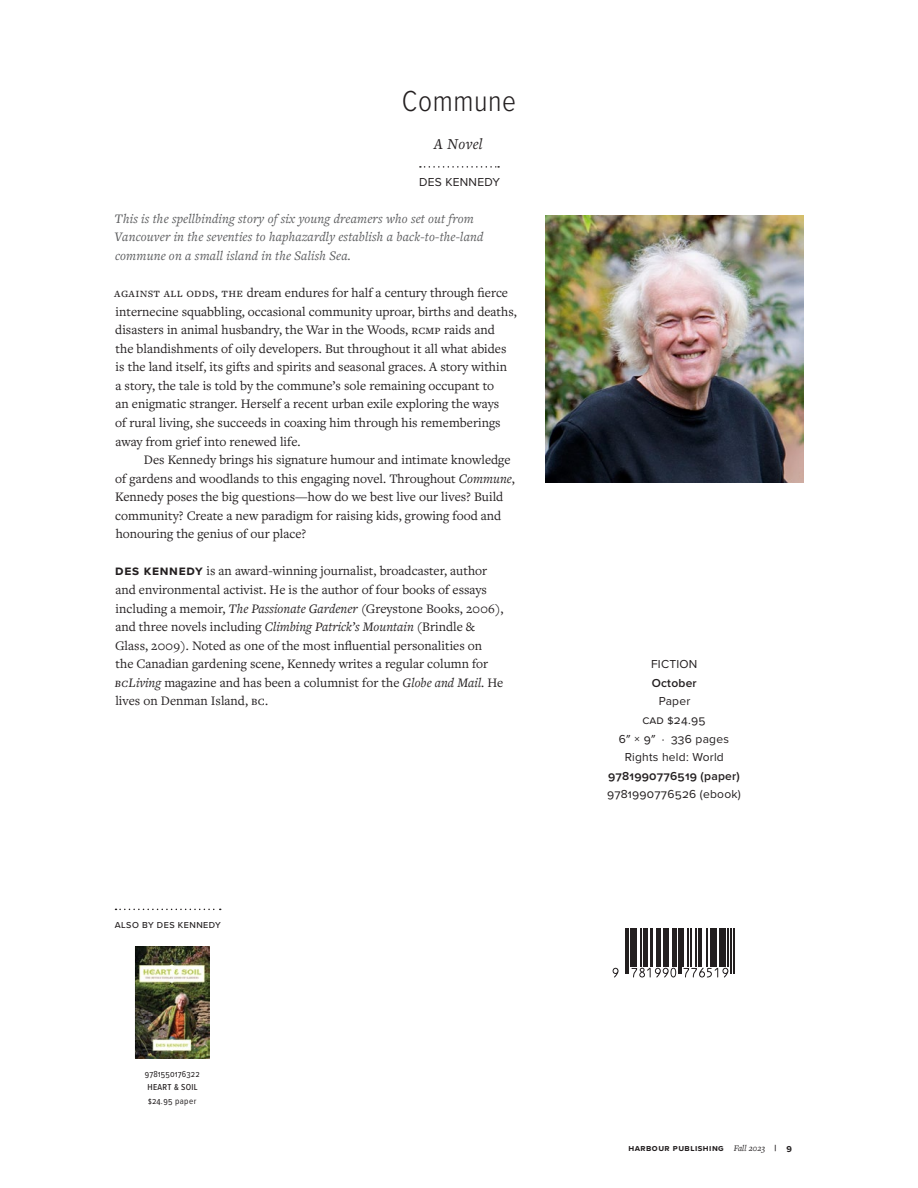
<style>
.page{position:relative;width:918px;height:1188px;background:#fff}
.page>*{position:absolute;margin:0;border:0;box-sizing:border-box;transform-origin:0 0}
.t1{font:300 30px "Proxima Nova Cond";letter-spacing:.02em;color:#231f20}
.t2{font:italic 15.75px "Freight Text Pro";color:#231f20}
.t3{font:13.5px/18.6px "Freight Text Pro";color:#231f20}
.t4{font:italic 13.5px/18.6px "Freight Text Pro";letter-spacing:.01em;color:#58595b}
.t5{font:12px/18.6px "Proxima Nova";letter-spacing:.02em;color:#231f20;text-align:center}
.t6{font:600 12px "Proxima Nova";letter-spacing:.02em;color:#231f20}
.t7{font:700 9px "Proxima Nova";letter-spacing:.05em;color:#231f20}
.t8{font:9px "Proxima Nova Cond";letter-spacing:.02em;color:#231f20}
.t9{font:500 9px "Proxima Nova";letter-spacing:.05em;color:#231f20}
.t10{font:500 9px "Proxima Nova Cond";letter-spacing:.03em;color:#231f20}
.s1{font-style:italic}
.s2{font-family:"Proxima Nova";font-weight:700}
.s3{font-family:"Freight Text Pro";font-weight:400;font-style:italic}
</style>
<div class="page">
<svg style="left:612px;top:928px;width:123px;height:50px"></svg>
<hr style="left:625px;top:928px;width:1px;height:45px;background:#231f20">
<hr style="left:627px;top:928px;width:2px;height:45px;background:#231f20">
<hr style="left:630px;top:928px;width:3px;height:39px;background:#231f20">
<hr style="left:634px;top:928px;width:3px;height:39px;background:#231f20">
<hr style="left:640px;top:928px;width:1px;height:39px;background:#231f20">
<hr style="left:644px;top:928px;width:1px;height:39px;background:#231f20">
<hr style="left:646px;top:928px;width:2px;height:39px;background:#231f20">
<hr style="left:650px;top:928px;width:3px;height:39px;background:#231f20">
<hr style="left:656px;top:928px;width:1px;height:39px;background:#231f20">
<hr style="left:658px;top:928px;width:3px;height:39px;background:#231f20">
<hr style="left:663px;top:928px;width:1px;height:39px;background:#231f20">
<hr style="left:665px;top:928px;width:4px;height:39px;background:#231f20">
<hr style="left:672px;top:928px;width:3px;height:39px;background:#231f20">
<hr style="left:676px;top:928px;width:1px;height:39px;background:#231f20">
<hr style="left:678px;top:928px;width:1px;height:45px;background:#231f20">
<hr style="left:680px;top:928px;width:1px;height:45px;background:#231f20">
<hr style="left:683px;top:928px;width:1px;height:39px;background:#231f20">
<hr style="left:687px;top:928px;width:1px;height:39px;background:#231f20">
<hr style="left:691px;top:928px;width:1px;height:39px;background:#231f20">
<hr style="left:695px;top:928px;width:1px;height:39px;background:#231f20">
<hr style="left:699px;top:928px;width:1px;height:39px;background:#231f20">
<hr style="left:701px;top:928px;width:1px;height:39px;background:#231f20">
<hr style="left:707px;top:928px;width:1px;height:39px;background:#231f20">
<hr style="left:710px;top:928px;width:4px;height:39px;background:#231f20">
<hr style="left:715px;top:928px;width:2px;height:39px;background:#231f20">
<hr style="left:719px;top:928px;width:3px;height:39px;background:#231f20">
<hr style="left:723px;top:928px;width:3px;height:39px;background:#231f20">
<hr style="left:727px;top:928px;width:1px;height:39px;background:#231f20">
<hr style="left:731px;top:928px;width:1px;height:45px;background:#231f20">
<hr style="left:733px;top:928px;width:1px;height:45px;background:#231f20">
<svg style="left:613px;top:968px;width:6px;height:9px"></svg>
<svg style="left:632px;top:968px;width:44px;height:9px"></svg>
<svg style="left:683px;top:968px;width:45px;height:9px"></svg>
<img style="left:545px;top:215px;width:258px;height:268px">
<svg style="left:420px;top:166px;width:79px;height:2px"></svg>
<svg style="left:116px;top:909px;width:105px;height:1px"></svg>
<img style="left:137px;top:949px;width:70px;height:107px">
<h1 class="t1" style="left:402px;top:79px;width:116px">Commune</h1>
<p class="t2" style="left:434px;top:133px;width:50px">A Novel</p>
<p class="t5" style="left:419px;top:172px;width:83px">DES KENNEDY</p>
<p class="t4" style="left:115px;top:209px;width:370px">This is the spellbinding story of six young dreamers who set out from<br>Vancouver in the seventies to haphazardly establish a back-to-the-land commune on a small island in the Salish Sea.</p>
<p class="t3" style="left:114px;top:283px;width:404px">Against all odds, the dream endures for half a century through fierce internecine squabbling, occasional community uproar, births and deaths, disasters in animal husbandry, the War in the Woods, RC MP raids and<br>the blandishments of oily developers. But throughout it all what abides is the land itself, its gifts and spirits and seasonal graces. A story within<br>a story, the tale is told by the commune’s sole remaining occupant to<br>an enigmatic stranger. Herself a recent urban exile exploring the ways<br>of rural living, she succeeds in coaxing him through his rememberings away from grief into renewed life.</p>
<p class="t3" style="left:115px;top:450px;width:401px;text-indent:29px">Des Kennedy brings his signature humour and intimate knowledge of gardens and woodlands to this engaging novel. Throughout <span class="s1">Commune</span>, Kennedy poses the big questions—how do we best live our lives? Build community? Create a new paradigm for raising kids, growing food and honouring the genius of our place?</p>
<p class="t3" style="left:115px;top:561px;width:390px"><span class="s2">Des Kennedy</span> is an award-winning journalist, broadcaster, author and environmental activist. He is the author of four books of essays including a memoir, <span class="s1">The Passionate Gardener</span> (Greystone Books, 2006), and three novels including <span class="s1">Climbing Patrick’s Mountain</span> (Brindle &amp; Glass, 2009). Noted as one of the most influential personalities on<br>the Canadian gardening scene, Kennedy writes a regular column for <span class="s1">BCLiving</span> magazine and has been a columnist for the <span class="s1">Globe and Mail</span>. He lives on Denman Island, BC.</p>
<p class="t9" style="left:115px;top:918px;width:108px">ALSO BY DES KENNEDY</p>
<p class="t8" style="left:145px;top:1067px;width:57px">9781550176322</p>
<p class="t10" style="left:148px;top:1081px;width:52px">HEART &amp; SOIL</p>
<p class="t8" style="left:148px;top:1094px;width:50px">$24.95 paper</p>
<p class="t5" style="left:651px;top:654px;width:48px">FICTION</p>
<p class="t6" style="left:652px;top:674px;width:47px">October</p>
<p class="t5" style="left:619px;top:692px;width:112px">Paper<br>CAD $24.95<br>6″ × 9″ · 336 pages<br>Rights held: World</p>
<p class="t6" style="left:608px;top:767px;width:133px">9781990776519 (paper)</p>
<p class="t5" style="left:607px;top:784px;width:135px">9781990776526 (ebook)</p>
<p class="t7" style="left:629px;top:1141px;width:165px">Harbour Publishing <span class="s3">Fall 2023</span> | 9</p>
</div>
